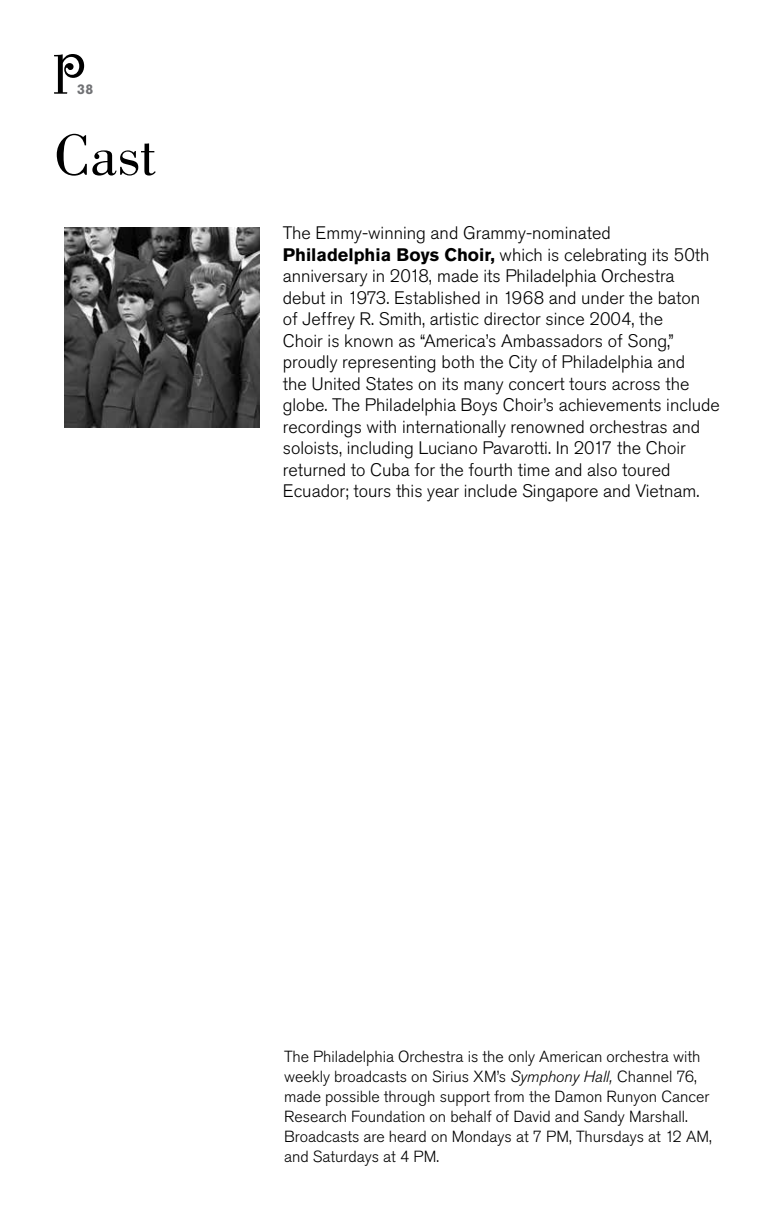
<style>
.page{position:relative;width:774px;height:1224px;background:#fff}
.page>*{position:absolute;margin:0;border:0;box-sizing:border-box;transform-origin:0 0}
.t1{font:60px "Bodoni";color:#000}
.t2{font:300 18px/21.4px "Akzidenz Grotesk Pro";color:#000}
.t3{font:300 16px/20px "Akzidenz Grotesk Pro";color:#000}
.t4{font:700 14px "Akzidenz Grotesk Pro";color:#717275}
.s1{font-weight:700}
.s2{font-style:italic}
</style>
<div class="page">
<svg style="left:54px;top:54px;width:30px;height:40px"></svg>
<img style="left:64px;top:228px;width:196px;height:200px">
<p class="t4" style="left:77px;top:80px;width:18px">38</p>
<h1 class="t1" style="left:54px;top:122px;width:104px">Cast</h1>
<p class="t2" style="left:283px;top:222px;width:439px">The Emmy-winning and Grammy-nominated <span class="s1">Philadelphia Boys Choir,</span> which is celebrating its 50th anniversary in 2018, made its Philadelphia Orchestra debut in 1973. Established in 1968 and under the baton<br>of Jeffrey R. Smith, artistic director since 2004, the<br>Choir is known as “America’s Ambassadors of Song,” proudly representing both the City of Philadelphia and<br>the United States on its many concert tours across the globe. The Philadelphia Boys Choir’s achievements include recordings with internationally renowned orchestras and soloists, including Luciano Pavarotti. In 2017 the Choir returned to Cuba for the fourth time and also toured Ecuador; tours this year include Singapore and Vietnam.</p>
<p class="t3" style="left:284px;top:1047px;width:429px">The Philadelphia Orchestra is the only American orchestra with weekly broadcasts on Sirius XM’s <span class="s2">Symphony Hall,</span> Channel 76, made possible through support from the Damon Runyon Cancer Research Foundation on behalf of David and Sandy Marshall.<br>Broadcasts are heard on Mondays at 7 PM, Thursdays at 12 AM, and Saturdays at 4 PM.</p>
</div>
